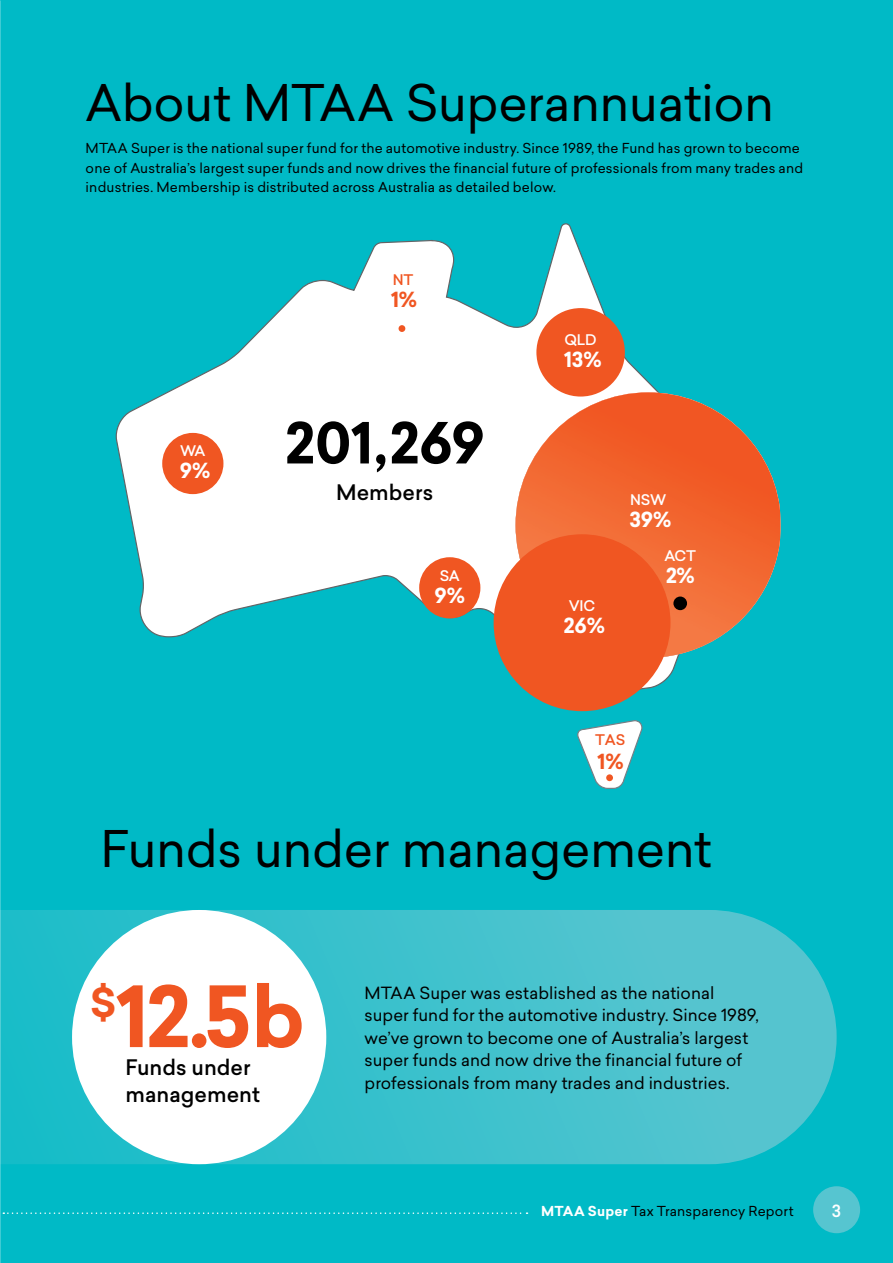
<style>
.page{position:relative;width:893px;height:1263px;background:#00bac6}
.page>*{position:absolute;margin:0;border:0;box-sizing:border-box;transform-origin:0 0}
.t1{font:700 82.5px "Sailec";color:#f05622}
.stat-num{font:700 55.5px "Sailec";color:#000}
.New_H1{font:49.5px "Sailec";letter-spacing:-.01em;color:#000}
.h3Bold{font:500 21px/27px "Sailec";color:#000}
.t2{font:700 20.4px "Sailec";color:#fff}
.t3{font:700 20.4px "Sailec";color:#f05622}
.body_intro{font:16.5px/22.5px "Sailec";color:#000}
.t4{font:500 16.5px "Sailec";color:#fff}
.t5{font:500 14.4px "Sailec";letter-spacing:-.01em;color:#fff}
.t6{font:500 14.4px "Sailec";color:#f05622}
.body{font:13.5px/19.5px "Sailec";letter-spacing:.01em;color:#000}
.s1{font-weight:700;color:#fff}
</style>
<div class="page">
<svg style="left:0;top:910px;width:837px;height:254px;background:#3dc1cc"></svg>
<div style="left:72px;top:910px;width:254px;height:254px;background:#fff;border-radius:50%"></div>
<svg style="left:577px;top:720px;width:66px;height:69px"></svg>
<svg style="left:116px;top:223px;width:562px;height:478px;fill:#fff"></svg>
<img style="left:516px;top:392px;width:264px;height:266px">
<div style="left:162px;top:433px;width:61px;height:61px;background:#f05622;border-radius:50%"></div>
<div style="left:494px;top:534px;width:176px;height:177px;background:#f05622;border-radius:50%"></div>
<div style="left:536px;top:308px;width:89px;height:89px;background:#f05622;border-radius:50%"></div>
<div style="left:399px;top:325px;width:6px;height:7px;background:#f05622;border-radius:50%"></div>
<div style="left:606px;top:774px;width:7px;height:7px;background:#f05622;border-radius:50%"></div>
<div style="left:419px;top:557px;width:61px;height:61px;background:#f05622;border-radius:50%"></div>
<div style="left:673px;top:596px;width:14px;height:14px;background:#000;border-radius:50%"></div>
<svg style="left:3px;top:1212px;width:524px;height:2px"></svg>
<div style="left:813px;top:1186px;width:47px;height:47px;background:#56c5d0;border-radius:50%"></div>
<p class="New_H1" style="left:86px;top:69px;width:690px">About MTAA Superannuation</p>
<p class="body" style="left:86px;top:139px;width:719px">MTAA Super is the national super fund for the automotive industry. Since 1989, the Fund has grown to become one of Australia’s largest super funds and now drives the financial future of professionals from many trades and industries. Membership is distributed across Australia as detailed below.</p>
<p class="t6" style="left:393px;top:269px;width:22px">NT</p>
<p class="t5" style="left:180px;top:441px;width:27px">WA</p>
<p class="t2" style="left:180px;top:456px;width:32px">9%</p>
<p class="t3" style="left:391px;top:285px;width:28px">1%</p>
<p class="stat-num" style="left:285px;top:404px;width:202px">201,269</p>
<p class="h3Bold" style="left:336px;top:479px;width:99px">Members</p>
<p class="t5" style="left:440px;top:566px;width:22px">SA</p>
<p class="t2" style="left:435px;top:581px;width:32px">9%</p>
<p class="t5" style="left:564px;top:329px;width:34px">QLD</p>
<p class="t2" style="left:564px;top:345px;width:39px">13%</p>
<p class="t5" style="left:569px;top:595px;width:28px">VIC</p>
<p class="t2" style="left:564px;top:611px;width:43px">26%</p>
<p class="t5" style="left:630px;top:490px;width:38px">NSW</p>
<p class="t2" style="left:629px;top:505px;width:43px">39%</p>
<p class="t5" style="left:664px;top:546px;width:33px">ACT</p>
<p class="t2" style="left:666px;top:561px;width:31px">2%</p>
<p class="t6" style="left:595px;top:730px;width:32px">TAS</p>
<p class="t3" style="left:598px;top:747px;width:28px">1%</p>
<p class="New_H1" style="left:101px;top:814px;width:613px">Funds under management</p>
<p class="t1" style="left:90px;top:958px;width:217px"><sup>$</sup>12.5b</p>
<p class="body_intro" style="left:365px;top:981px;width:396px">MTAA Super was established as the national super fund for the automotive industry. Since 1989, we’ve grown to become one of Australia’s largest super funds and now drive the financial future of professionals from many trades and industries.</p>
<p class="h3Bold" style="left:126px;top:1054px;width:136px">Funds under management</p>
<p class="body" style="left:541px;top:1201px;width:254px"><span class="s1">MTAA Super</span> Tax Transparency Report</p>
<p class="t4" style="left:832px;top:1199px;width:11px">3</p>
</div>
